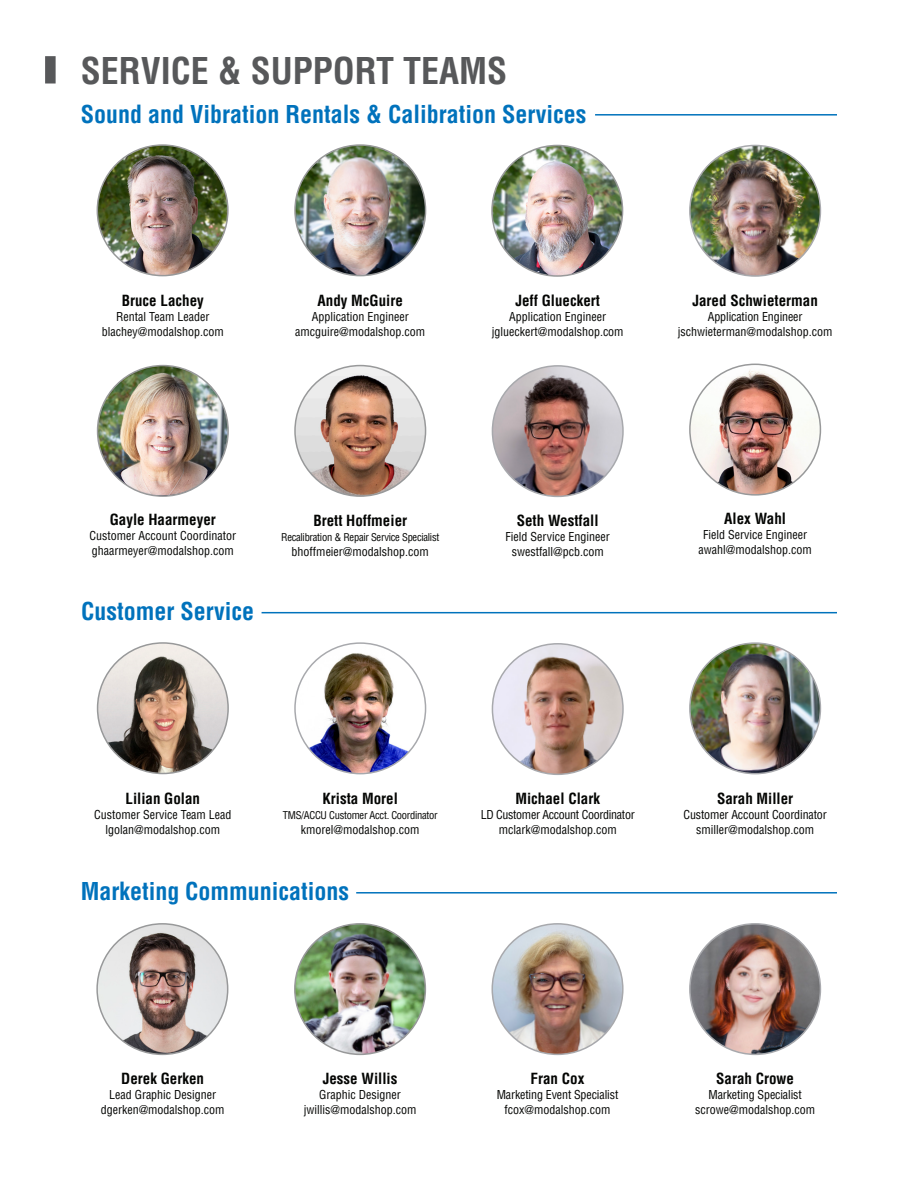
<style>
.page{position:relative;width:918px;height:1188px;background:#fff}
.page>*{position:absolute;margin:0;border:0;box-sizing:border-box;transform-origin:0 0}
.t1{font:700 condensed 36px "Helvetica LT Pro";color:#57585a}
.t2{font:700 condensed 24px "Helvetica LT Pro";color:#0072bc}
.t3{font:700 condensed 15px "Helvetica LT Pro";color:#040503}
.t4{font:condensed 12px "Helvetica LT Pro";color:#040503}
.t5{font:condensed 12px "Helvetica LT Pro";letter-spacing:-.025em;color:#040503}
.t6{font:condensed 10.5px "Helvetica LT Pro";letter-spacing:-.025em;color:#040503}
</style>
<div class="page">
<img style="left:97px;top:145px;width:131px;height:131px;border-radius:65px">
<img style="left:492px;top:145px;width:131px;height:131px;border-radius:65px">
<img style="left:98px;top:643px;width:130px;height:131px;border-radius:65px">
<img style="left:295px;top:145px;width:131px;height:131px;border-radius:65px">
<img style="left:295px;top:366px;width:131px;height:130px;border-radius:65px">
<img style="left:492px;top:366px;width:131px;height:130px;border-radius:65px">
<img style="left:492px;top:644px;width:131px;height:130px;border-radius:65px">
<img style="left:690px;top:364px;width:130px;height:131px;border-radius:65px">
<img style="left:98px;top:366px;width:130px;height:130px;border-radius:65px">
<img style="left:690px;top:145px;width:130px;height:131px;border-radius:65px">
<img style="left:295px;top:643px;width:131px;height:131px;border-radius:65px">
<img style="left:690px;top:643px;width:130px;height:131px;border-radius:65px">
<hr style="left:595px;top:114px;width:242px;height:2px;background:#0072bc">
<hr style="left:262px;top:612px;width:575px;height:1px;background:#0072bc">
<div style="left:45px;top:56px;width:11px;height:28px;background:#57585a"></div>
<img style="left:97px;top:924px;width:131px;height:130px;border-radius:65px">
<img style="left:492px;top:924px;width:131px;height:130px;border-radius:65px">
<img style="left:690px;top:924px;width:130px;height:130px;border-radius:65px">
<img style="left:295px;top:924px;width:130px;height:130px;border-radius:65px">
<hr style="left:356px;top:892px;width:481px;height:2px;background:#0072bc">
<p class="t1" style="left:81px;top:46px;width:428px">SERVICE &amp; SUPPORT TEAMS</p>
<p class="t2" style="left:81px;top:98px;width:507px">Sound and Vibration Rentals &amp; Calibration Services</p>
<p class="t3" style="left:122px;top:290px;width:84px">Bruce Lachey</p>
<p class="t4" style="left:116px;top:309px;width:95px">Rental Team Leader</p>
<p class="t4" style="left:102px;top:324px;width:123px">blachey@modalshop.com</p>
<p class="t3" style="left:318px;top:290px;width:87px">Andy McGuire</p>
<p class="t4" style="left:312px;top:309px;width:98px">Application Engineer</p>
<p class="t4" style="left:295px;top:324px;width:131px">amcguire@modalshop.com</p>
<p class="t3" style="left:515px;top:290px;width:86px">Jeff Glueckert</p>
<p class="t4" style="left:509px;top:309px;width:98px">Application Engineer</p>
<p class="t4" style="left:492px;top:324px;width:133px">jglueckert@modalshop.com</p>
<p class="t3" style="left:692px;top:290px;width:127px">Jared Schwieterman</p>
<p class="t4" style="left:708px;top:309px;width:96px">Application Engineer</p>
<p class="t4" style="left:678px;top:324px;width:156px">jschwieterman@modalshop.com</p>
<p class="t3" style="left:110px;top:509px;width:108px">Gayle Haarmeyer</p>
<p class="t4" style="left:90px;top:528px;width:148px">Customer Account Coordinator</p>
<p class="t4" style="left:92px;top:543px;width:143px">ghaarmeyer@modalshop.com</p>
<p class="t2" style="left:81px;top:595px;width:175px">Customer Service</p>
<p class="t3" style="left:313px;top:510px;width:95px">Brett Hoffmeier</p>
<p class="t6" style="left:281px;top:530px;width:160px">Recalibration &amp; Repair Service Specialist</p>
<p class="t4" style="left:292px;top:544px;width:139px">bhoffmeier@modalshop.com</p>
<p class="t3" style="left:517px;top:510px;width:83px">Seth Westfall</p>
<p class="t4" style="left:506px;top:529px;width:106px">Field Service Engineer</p>
<p class="t4" style="left:512px;top:544px;width:93px">swestfall@pcb.com</p>
<p class="t3" style="left:724px;top:509px;width:63px">Alex Wahl</p>
<p class="t4" style="left:703px;top:527px;width:106px">Field Service Engineer</p>
<p class="t4" style="left:699px;top:542px;width:115px">awahl@modalshop.com</p>
<p class="t3" style="left:126px;top:788px;width:76px">Lilian Golan</p>
<p class="t4" style="left:94px;top:807px;width:139px">Customer Service Team Lead</p>
<p class="t4" style="left:106px;top:822px;width:116px">lgolan@modalshop.com</p>
<p class="t3" style="left:323px;top:788px;width:77px">Krista Morel</p>
<p class="t6" style="left:283px;top:808px;width:157px">TMS/ACCU Customer Acct. Coordinator</p>
<p class="t4" style="left:301px;top:822px;width:120px">kmorel@modalshop.com</p>
<p class="t2" style="left:81px;top:876px;width:270px">Marketing Communications</p>
<p class="t3" style="left:515px;top:788px;width:86px">Michael Clark</p>
<p class="t5" style="left:481px;top:807px;width:155px">LD Customer Account Coordinator</p>
<p class="t4" style="left:499px;top:822px;width:119px">mclark@modalshop.com</p>
<p class="t3" style="left:717px;top:788px;width:78px">Sarah Miller</p>
<p class="t4" style="left:683px;top:807px;width:145px">Customer Account Coordinator</p>
<p class="t4" style="left:696px;top:822px;width:119px">smiller@modalshop.com</p>
<p class="t3" style="left:121px;top:1068px;width:84px">Derek Gerken</p>
<p class="t4" style="left:109px;top:1087px;width:109px">Lead Graphic Designer</p>
<p class="t4" style="left:101px;top:1102px;width:125px">dgerken@modalshop.com</p>
<p class="t3" style="left:323px;top:1068px;width:76px">Jesse Willis</p>
<p class="t4" style="left:319px;top:1087px;width:83px">Graphic Designer</p>
<p class="t4" style="left:304px;top:1102px;width:114px">jwillis@modalshop.com</p>
<p class="t3" style="left:531px;top:1068px;width:55px">Fran Cox</p>
<p class="t4" style="left:497px;top:1087px;width:123px">Marketing Event Specialist</p>
<p class="t4" style="left:505px;top:1102px;width:107px">fcox@modalshop.com</p>
<p class="t3" style="left:716px;top:1068px;width:79px">Sarah Crowe</p>
<p class="t4" style="left:708px;top:1087px;width:95px">Marketing Specialist</p>
<p class="t4" style="left:695px;top:1102px;width:121px">scrowe@modalshop.com</p>
</div>
